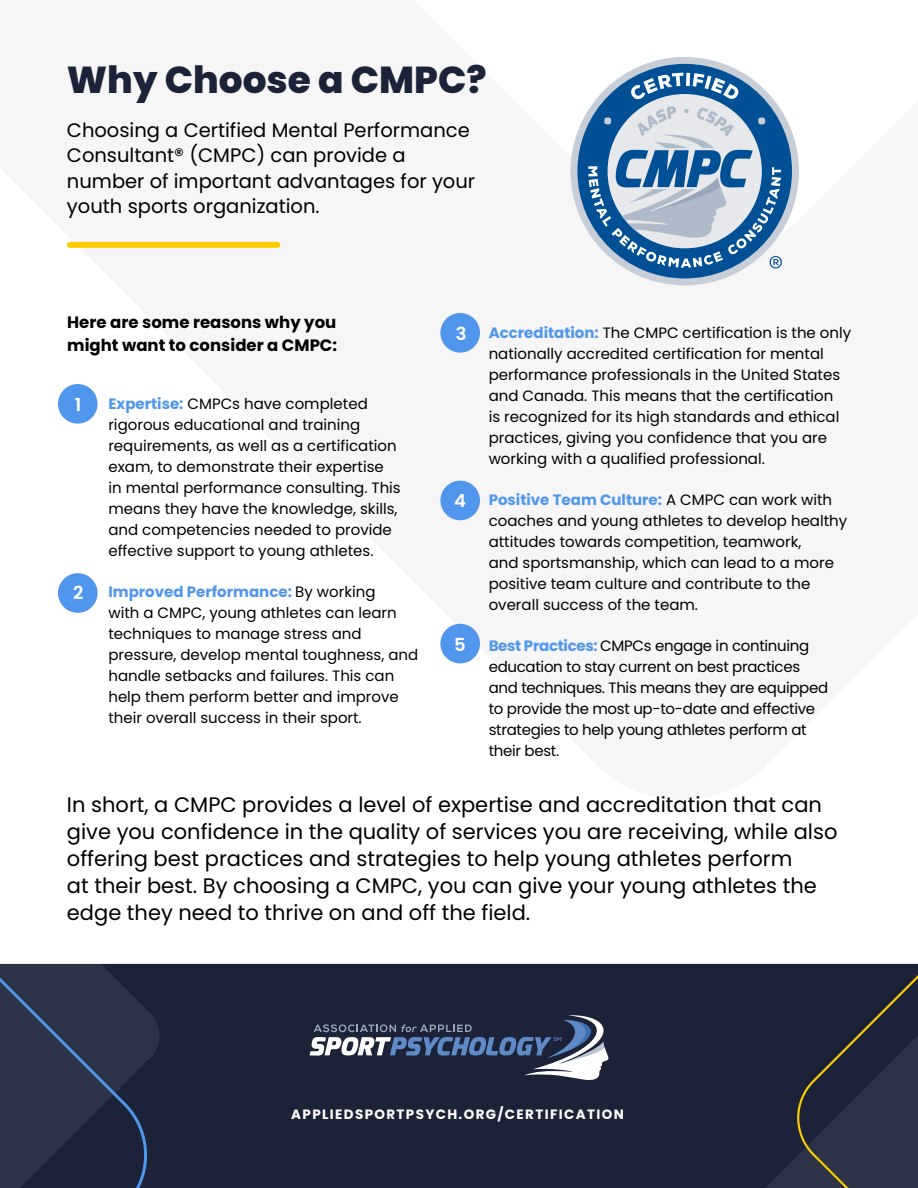
<style>
.page{position:relative;width:918px;height:1188px;background:#fff}
.page>*{position:absolute;margin:0;border:0;box-sizing:border-box;transform-origin:0 0}
.t1{font:800 37.5px "Poppins";color:#1c2237}
.t2{font:21px/27px "Poppins";color:#000}
.t3{font:19.5px/25.5px "Poppins";color:#000}
.t4{font:600 18px "Poppins";color:#fff}
.t5{font:700 16.5px/22.5px "Poppins";color:#000}
.t6{font:15px/21px "Poppins";color:#000}
.t7{font:15px/21px "Poppins";letter-spacing:-.02em;color:#000}
.t8{font:700 13.5px "Poppins";letter-spacing:.1em;color:#fff}
.s1{font-weight:700;color:#5096ec}
</style>
<div class="page">
<div style="left:163px;top:964px;width:627px;height:224px;background:#1c2237"></div>
<div style="left:570px;top:57px;width:229px;height:228px;background:#c8ced8;border-radius:50%"></div>
<div style="left:577px;top:64px;width:215px;height:214px;background:#015095;border-radius:50%"></div>
<svg style="left:631px;top:73px;width:107px;height:26px"></svg>
<div style="left:608px;top:94px;width:154px;height:154px;background:#e6e8ec;border-radius:50%"></div>
<svg style="left:588px;top:106px;width:194px;height:162px"></svg>
<svg style="left:157px;top:963px;width:6px;height:225px"></svg>
<div style="left:546px;top:985px;width:244px;height:203px;background:#1c2237"></div>
<svg style="left:790px;top:963px;width:128px;height:225px;background:#282d3c"></svg>
<svg style="left:0;top:963px;width:157px;height:225px;background:#293046"></svg>
<div style="left:58px;top:384px;width:40px;height:40px;background:#5096ec;border-radius:50%"></div>
<div style="left:58px;top:573px;width:40px;height:40px;background:#5096ec;border-radius:50%"></div>
<div style="left:440px;top:313px;width:40px;height:40px;background:#5096ec;border-radius:50%"></div>
<div style="left:440px;top:481px;width:40px;height:39px;background:#5096ec;border-radius:50%"></div>
<div style="left:440px;top:624px;width:40px;height:39px;background:#5096ec;border-radius:50%"></div>
<div style="left:70px;top:242px;width:207px;height:6px;background:#fc0"></div>
<svg style="left:310px;top:1015px;width:298px;height:65px;background:#424c63"></svg>
<h1 class="t1" style="left:67px;top:58px;width:421px">Why Choose a CMPC?</h1>
<h3 class="t3" style="left:67px;top:117px;width:410px">Choosing a Certified Mental Performance Consultant® (CMPC) can provide a number of important advantages for your youth sports organization.</h3>
<p class="t5" style="left:67px;top:311px;width:271px">Here are some reasons why you might want to consider a CMPC:</p>
<p class="t6" style="left:489px;top:322px;width:364px"><span class="s1">Accreditation:</span> The CMPC certification is the only nationally accredited certification for mental performance professionals in the United States and Canada. This means that the certification<br>is recognized for its high standards and ethical practices, giving you confidence that you are working with a qualified professional.</p>
<p class="t6" style="left:489px;top:489px;width:360px"><span class="s1">Positive Team Culture:</span> A CMPC can work with coaches and young athletes to develop healthy attitudes towards competition, teamwork,<br>and sportsmanship, which can lead to a more positive team culture and contribute to the overall success of the team.</p>
<p class="t7" style="left:489px;top:636px;width:341px"><span class="s1">Best Practices:</span> CMPCs engage in continuing education to stay current on best practices and techniques. This means they are equipped to provide the most up-to-date and effective strategies to help young athletes perform at their best.</p>
<p class="t2" style="left:67px;top:791px;width:772px">In short, a CMPC provides a level of expertise and accreditation that can give you confidence in the quality of services you are receiving, while also offering best practices and strategies to help young athletes perform<br>at their best. By choosing a CMPC, you can give your young athletes the edge they need to thrive on and off the field.</p>
<p class="t4" style="left:456px;top:323px;width:12px">3</p>
<p class="t6" style="left:108px;top:393px;width:294px"><span class="s1">Expertise:</span> CMPCs have completed rigorous educational and training requirements, as well as a certification exam, to demonstrate their expertise in mental performance consulting. This means they have the knowledge, skills, and competencies needed to provide effective support to young athletes.</p>
<p class="t6" style="left:108px;top:581px;width:311px"><span class="s1">Improved Performance:</span> By working<br>with a CMPC, young athletes can learn techniques to manage stress and pressure, develop mental toughness, and handle setbacks and failures. This can help them perform better and improve their overall success in their sport.</p>
<p class="t4" style="left:75px;top:394px;width:8px">1</p>
<p class="t4" style="left:454px;top:490px;width:13px">4</p>
<p class="t4" style="left:73px;top:583px;width:12px">2</p>
<p class="t4" style="left:454px;top:634px;width:13px">5</p>
<p class="t8" style="left:291px;top:1107px;width:334px">APPLIEDSPORTPSYCH.ORG/CERTIFICATION</p>
</div>
